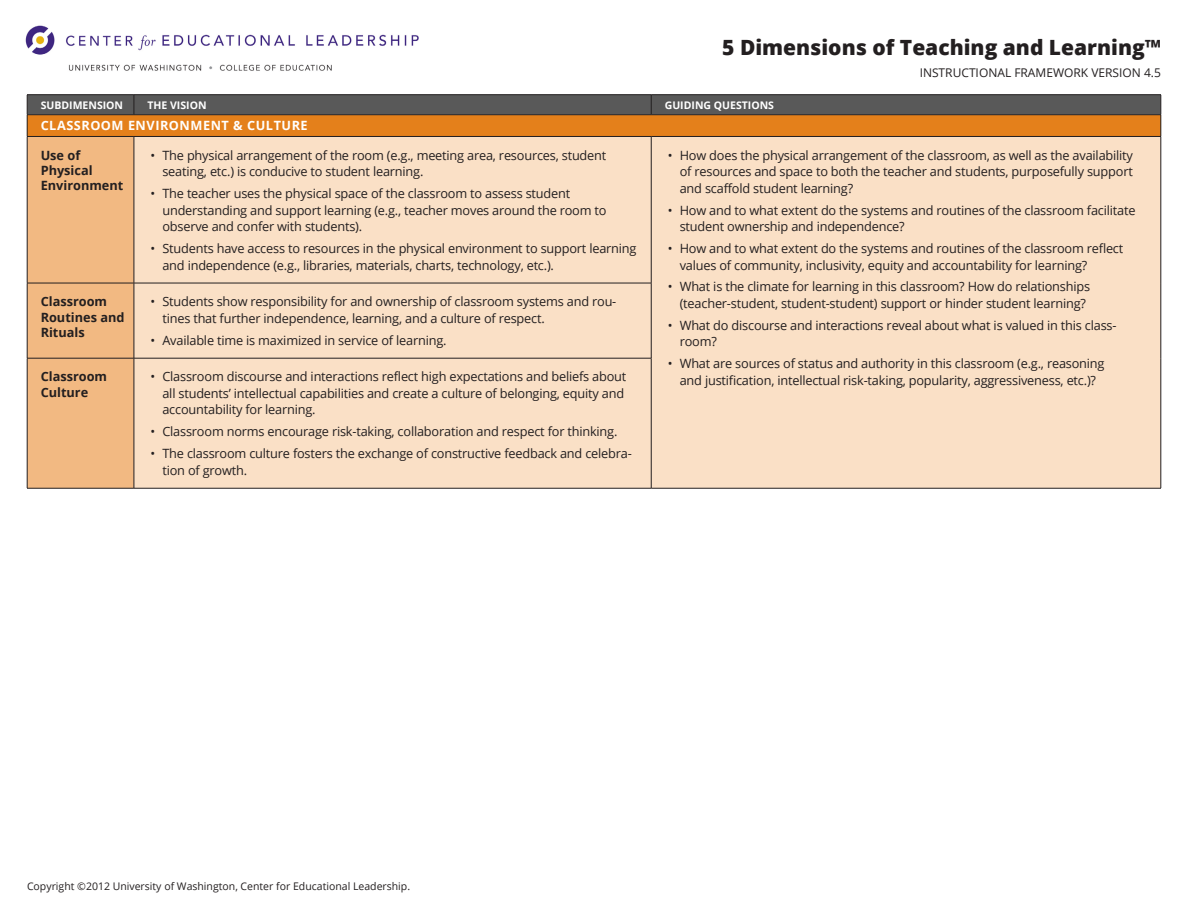
<style>
.page{position:relative;width:1188px;height:918px;background:#fff}
.page>*{position:absolute;margin:0;border:0;box-sizing:border-box;transform-origin:0 0}
.t1{font:800 21px "Open Sans";color:#231f20}
.t2{font:12.75px/16.5px "Open Sans";letter-spacing:-.015em;color:#231f20}
.t3{font:700 12.75px/15.3px "Open Sans";color:#231f20}
.t4{font:700 12.75px "Open Sans";letter-spacing:.04em;color:#fff}
.t5{font:12px "Open Sans";color:#231f20}
.bullets_CALABRI{font:10.5px "Open Sans";color:#231f20}
.t6{font:700 10.5px "Open Sans";color:#fff}
</style>
<div class="page">
<img style="left:25px;top:25px;width:394px;height:46px">
<hr style="left:27px;top:94px;width:107px;height:1px;background:#231f20">
<hr style="left:134px;top:94px;width:517px;height:1px;background:#231f20">
<hr style="left:651px;top:94px;width:510px;height:1px;background:#231f20">
<svg style="left:27px;top:95px;width:1135px;height:393px;background:#eecfb0"></svg>
<hr style="left:27px;top:136px;width:107px;height:1px;background:#231f20">
<hr style="left:27px;top:137px;width:1px;height:146px;background:#231f20">
<hr style="left:134px;top:136px;width:517px;height:1px;background:#231f20">
<hr style="left:134px;top:137px;width:1px;height:146px;background:#231f20">
<hr style="left:651px;top:136px;width:510px;height:1px;background:#231f20">
<hr style="left:651px;top:137px;width:1px;height:146px;background:#231f20">
<hr style="left:1161px;top:137px;width:1px;height:146px;background:#231f20">
<hr style="left:1161px;top:283px;width:1px;height:75px;background:#231f20">
<hr style="left:1161px;top:358px;width:1px;height:130px;background:#231f20">
<hr style="left:651px;top:488px;width:510px;height:1px;background:#231f20">
<hr style="left:27px;top:283px;width:107px;height:1px;background:#231f20">
<hr style="left:27px;top:283px;width:1px;height:75px;background:#231f20">
<hr style="left:134px;top:283px;width:517px;height:1px;background:#231f20">
<hr style="left:134px;top:283px;width:1px;height:75px;background:#231f20">
<hr style="left:651px;top:283px;width:1px;height:75px;background:#231f20">
<hr style="left:27px;top:358px;width:107px;height:1px;background:#231f20">
<hr style="left:27px;top:358px;width:1px;height:130px;background:#231f20">
<hr style="left:134px;top:358px;width:517px;height:1px;background:#231f20">
<hr style="left:134px;top:358px;width:1px;height:130px;background:#231f20">
<hr style="left:651px;top:358px;width:1px;height:130px;background:#231f20">
<hr style="left:27px;top:488px;width:107px;height:1px;background:#231f20">
<hr style="left:134px;top:488px;width:517px;height:1px;background:#231f20">
<p class="t1" style="left:722px;top:31px;width:440px">5 Dimensions of Teaching and Learning™</p>
<p class="t5" style="left:920px;top:64px;width:243px">INSTRUCTIONAL FRAMEWORK VERSION 4.5</p>
<p class="t6" style="left:41px;top:97px;width:84px">SUBDIMENSION</p>
<p class="t6" style="left:147px;top:97px;width:61px">THE VISION</p>
<p class="t6" style="left:665px;top:97px;width:111px">GUIDING QUESTIONS</p>
<p class="t4" style="left:41px;top:117px;width:269px">CLASSROOM ENVIRONMENT &amp; CULTURE</p>
<p class="t3" style="left:41px;top:147px;width:84px">Use of<br>Physical<br>Environment</p>
<p class="t2" style="left:162px;top:147px;width:445px;text-indent:-12px">• The physical arrangement of the room (e.g., meeting area, resources, student seating, etc.) is conducive to student learning.</p>
<p class="t2" style="left:162px;top:185px;width:446px;text-indent:-12px">• The teacher uses the physical space of the classroom to assess student understanding and support learning (e.g., teacher moves around the room to observe and confer with students).</p>
<p class="t2" style="left:162px;top:240px;width:476px;text-indent:-12px">• Students have access to resources in the physical environment to support learning and independence (e.g., libraries, materials, charts, technology, etc.).</p>
<p class="t2" style="left:680px;top:147px;width:455px;text-align:justify;text-indent:-12px">• How does the physical arrangement of the classroom, as well as the availability of resources and space to both the teacher and students, purposefully support and scaffold student learning?</p>
<p class="t2" style="left:680px;top:201px;width:457px;text-indent:-12px">• How and to what extent do the systems and routines of the classroom facilitate student ownership and independence?</p>
<p class="t2" style="left:680px;top:240px;width:445px;text-indent:-12px">• How and to what extent do the systems and routines of the classroom reflect values of community, inclusivity, equity and accountability for learning?</p>
<p class="t2" style="left:680px;top:278px;width:412px;text-indent:-12px">• What is the climate for learning in this classroom? How do relationships (teacher-student, student-student) support or hinder student learning?</p>
<p class="t2" style="left:680px;top:317px;width:438px;text-indent:-12px">• What do discourse and interactions reveal about what is valued in this class&shy;room?</p>
<p class="t2" style="left:668px;top:355px;width:438px;text-align:center">• What are sources of status and authority in this classroom (e.g., reasoning and justification, intellectual risk-taking, popularity, aggressiveness, etc.)?</p>
<p class="t3" style="left:41px;top:294px;width:85px">Classroom<br>Routines and<br>Rituals</p>
<p class="t2" style="left:162px;top:293px;width:455px;text-indent:-12px">• Students show responsibility for and ownership of classroom systems and rou&shy;tines that further independence, learning, and a culture of respect.</p>
<p class="t2" style="left:150px;top:331px;width:298px">• Available time is maximized in service of learning.</p>
<p class="t3" style="left:41px;top:369px;width:68px">Classroom<br>Culture</p>
<p class="t2" style="left:162px;top:368px;width:465px;text-indent:-12px">• Classroom discourse and interactions reflect high expectations and beliefs about all students’ intellectual capabilities and create a culture of belonging, equity and accountability for learning.</p>
<p class="t2" style="left:150px;top:423px;width:469px">• Classroom norms encourage risk-taking, collaboration and respect for thinking.</p>
<p class="t2" style="left:162px;top:445px;width:471px;text-indent:-12px">• The classroom culture fosters the exchange of constructive feedback and celebra&shy;tion of growth.</p>
<p class="bullets_CALABRI" style="left:27px;top:879px;width:385px">Copyright ©2012 University of Washington, Center for Educational Leadership.</p>
</div>
